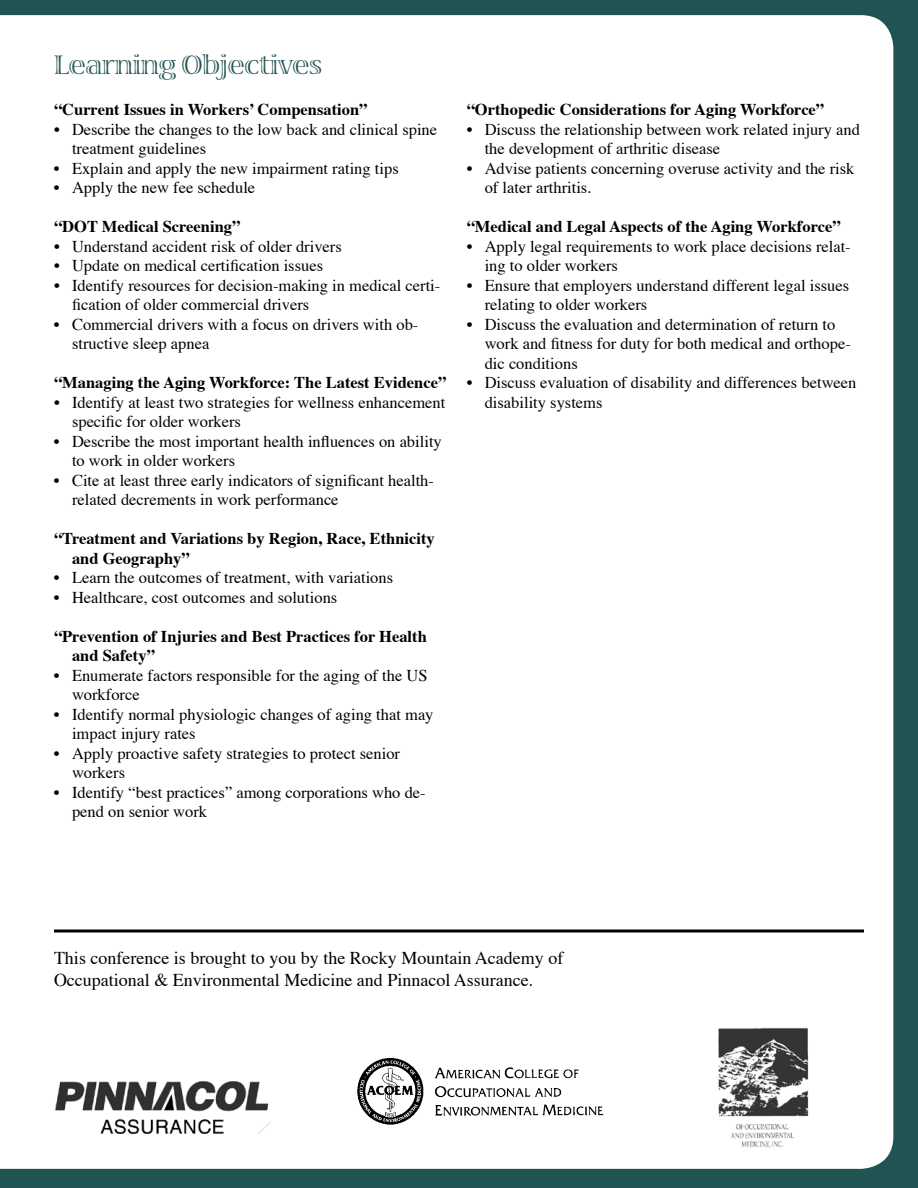
<style>
.page{position:relative;width:918px;height:1188px;background:#fff}
.page>*{position:absolute;margin:0;border:0;box-sizing:border-box;transform-origin:0 0}
.t1{font:27px "Viva Std";color:#215352}
.t2{font:18px/21.6px "Times";color:#000}
.t3{font:16.5px/19.5px "Times";color:#000}
.t4{font:700 16.5px/19.5px "Times";color:#000}
</style>
<div class="page">
<div style="left:0;top:0;width:918px;height:1187px;background:#215352"></div>
<div style="left:0;top:15px;width:893px;height:1154px;background:#fff"></div>
<img style="left:713px;top:1025px;width:99px;height:126px">
<img style="left:54px;top:1075px;width:217px;height:59px">
<hr style="left:54px;top:929px;width:810px;height:3px;background:#000">
<img style="left:345px;top:1051px;width:271px;height:83px">
<h1 class="t1" style="left:54px;top:51px;width:270px">Learning Objectives</h1>
<p class="t4" style="left:54px;top:98px;width:315px">“Current Issues in Workers’ Compensation”</p>
<p class="t3" style="left:72px;top:118px;width:367px;text-indent:-18px">• Describe the changes to the low back and clinical spine treatment guidelines</p>
<p class="t3" style="left:54px;top:157px;width:346px">• Explain and apply the new impairment rating tips</p>
<p class="t3" style="left:54px;top:177px;width:203px">• Apply the new fee schedule</p>
<p class="t4" style="left:54px;top:215px;width:188px">“DOT Medical Screening”</p>
<p class="t3" style="left:54px;top:235px;width:289px">• Understand accident risk of older drivers</p>
<p class="t3" style="left:54px;top:255px;width:271px">• Update on medical certification issues</p>
<p class="t3" style="left:72px;top:274px;width:370px;text-indent:-18px">• Identify resources for decision-making in medical certi&shy;fication of older commercial drivers</p>
<p class="t3" style="left:72px;top:313px;width:348px;text-indent:-18px">• Commercial drivers with a focus on drivers with ob&shy;structive sleep apnea</p>
<p class="t4" style="left:54px;top:371px;width:394px">“Managing the Aging Workforce: The Latest Evidence”</p>
<p class="t3" style="left:72px;top:391px;width:375px;text-indent:-18px">• Identify at least two strategies for wellness enhancement specific for older workers</p>
<p class="t3" style="left:72px;top:430px;width:371px;text-indent:-18px">• Describe the most important health influences on ability to work in older workers</p>
<p class="t3" style="left:72px;top:469px;width:364px;text-indent:-18px">• Cite at least three early indicators of significant health&shy;related decrements in work performance</p>
<p class="t4" style="left:72px;top:527px;width:364px;text-indent:-18px">“Treatment and Variations by Region, Race, Ethnicity and Geography”</p>
<p class="t3" style="left:54px;top:567px;width:341px">• Learn the outcomes of treatment, with variations</p>
<p class="t3" style="left:54px;top:586px;width:285px">• Healthcare, cost outcomes and solutions</p>
<p class="t4" style="left:72px;top:625px;width:356px;text-indent:-18px">“Prevention of Injuries and Best Practices for Health and Safety”</p>
<p class="t3" style="left:72px;top:664px;width:357px;text-indent:-18px">• Enumerate factors responsible for the aging of the US workforce</p>
<p class="t3" style="left:72px;top:703px;width:363px;text-indent:-18px">• Identify normal physiologic changes of aging that may impact injury rates</p>
<p class="t3" style="left:72px;top:742px;width:330px;text-indent:-18px">• Apply proactive safety strategies to protect senior workers</p>
<p class="t3" style="left:72px;top:781px;width:355px;text-indent:-18px">• Identify “best practices” among corporations who de&shy;pend on senior work</p>
<p class="t4" style="left:467px;top:98px;width:359px">“Orthopedic Considerations for Aging Workforce”</p>
<p class="t3" style="left:485px;top:118px;width:377px;text-indent:-18px">• Discuss the relationship between work related injury and the development of arthritic disease</p>
<p class="t3" style="left:485px;top:157px;width:371px;text-indent:-18px">• Advise patients concerning overuse activity and the risk of later arthritis.</p>
<p class="t4" style="left:467px;top:215px;width:375px">“Medical and Legal Aspects of the Aging Workforce”</p>
<p class="t3" style="left:485px;top:235px;width:368px;text-indent:-18px">• Apply legal requirements to work place decisions relat&shy;ing to older workers</p>
<p class="t3" style="left:485px;top:274px;width:366px;text-indent:-18px">• Ensure that employers understand different legal issues relating to older workers</p>
<p class="t3" style="left:485px;top:313px;width:368px;text-indent:-18px">• Discuss the evaluation and determination of return to work and fitness for duty for both medical and orthope&shy;dic conditions</p>
<p class="t3" style="left:485px;top:372px;width:373px;text-indent:-18px">• Discuss evaluation of disability and differences between disability systems</p>
<p class="t2" style="left:54px;top:946px;width:511px">This conference is brought to you by the Rocky Mountain Academy of<br>Occupational &amp; Environmental Medicine and Pinnacol Assurance.</p>
</div>
